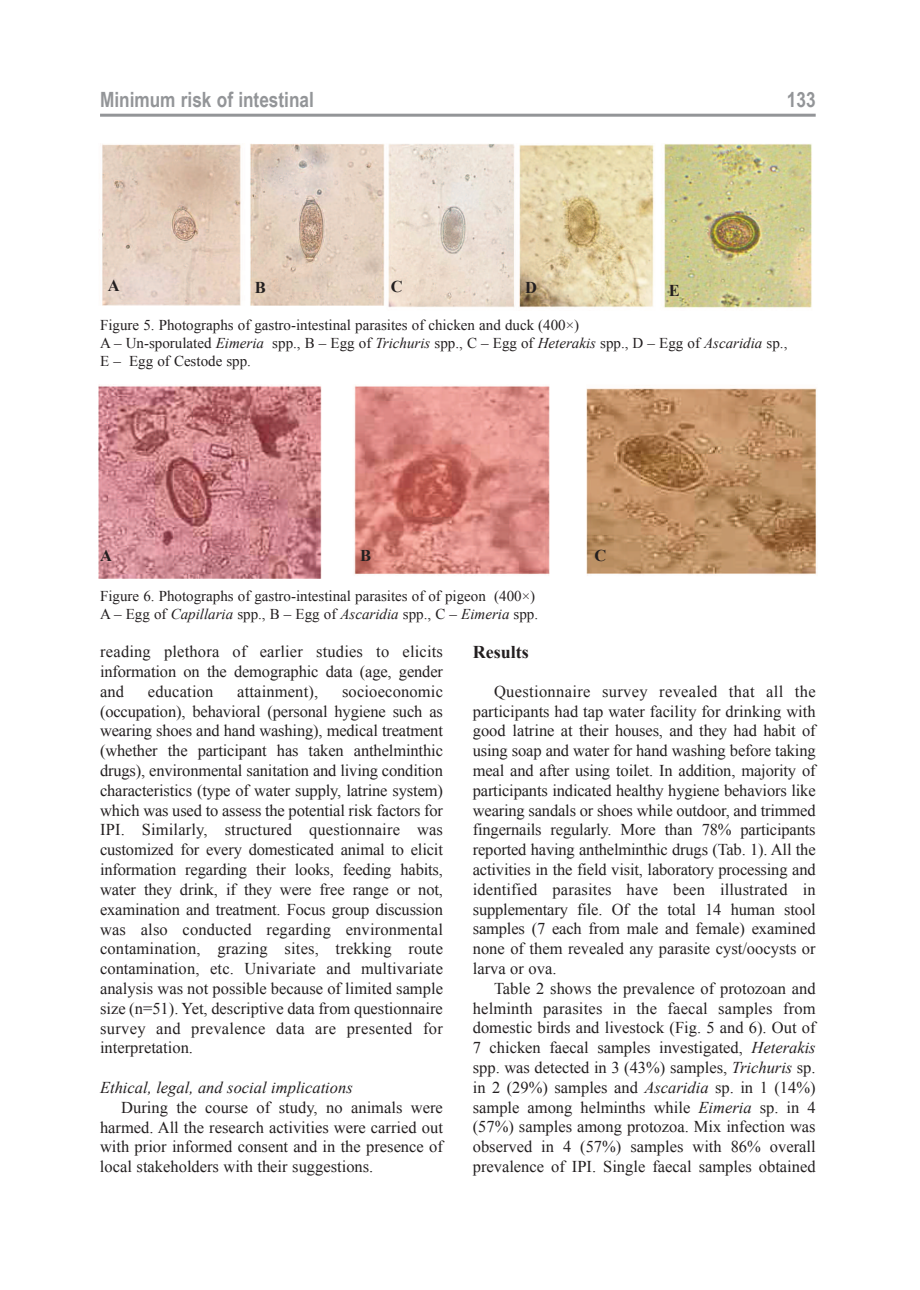
<style>
.page{position:relative;width:920px;height:1290px;background:#fff}
.page>*{position:absolute;margin:0;border:0;box-sizing:border-box;transform-origin:0 0}
.t1{font:700 21px "Arial Narrow";color:#939598}
.t2{font:700 18px "Times New Roman";color:#231f20}
.t3{font:16.5px/19.8px "Times New Roman";color:#231f20;text-align:justify}
.t4{font:italic 16.5px "Times New Roman";color:#231f20}
.t5{font:700 16.5px "Times New Roman";color:#231f20}
.t6{font:15px/18px "Times New Roman";color:#231f20}
.s1{font-style:italic}
</style>
<div class="page">
<hr style="left:100px;top:114px;width:716px;height:3px;background:#939598">
<img style="left:99px;top:143px;width:713px;height:165px">
<img style="left:99px;top:384px;width:718px;height:194px">
<p class="t1" style="left:100px;top:87px;width:215px">Minimum risk of intestinal</p>
<p class="t1" style="left:787px;top:87px;width:30px">133</p>
<p class="t5" style="left:108px;top:277px;width:13px">A</p>
<p class="t5" style="left:255px;top:279px;width:13px">B</p>
<p class="t5" style="left:391px;top:277px;width:13px">C</p>
<p class="t5" style="left:525px;top:279px;width:13px">D</p>
<p class="t5" style="left:669px;top:281px;width:13px">E</p>
<p class="t6" style="left:100px;top:316px;width:689px">Figure 5. Photographs of gastro-intestinal parasites of chicken and duck (400×)<br>A – Un-sporulated <span class="s1">Eimeria</span> spp., B – Egg of <span class="s1">Trichuris</span> spp., C – Egg of <span class="s1">Heterakis</span> spp., D – Egg of <span class="s1">Ascaridia</span> sp.,<br>E – Egg of Cestode spp.</p>
<p class="t5" style="left:100px;top:546px;width:13px">A</p>
<p class="t5" style="left:360px;top:546px;width:13px">B</p>
<p class="t5" style="left:595px;top:546px;width:13px">C</p>
<p class="t6" style="left:100px;top:587px;width:440px">Figure 6. Photographs of gastro-intestinal parasites of of pigeon (400×)<br>A – Egg of <span class="s1">Capillaria</span> spp., B – Egg of <span class="s1">Ascaridia</span> spp., C – <span class="s1">Eimeria</span> spp.</p>
<p class="t3" style="left:100px;top:642px;width:344px">reading plethora of earlier studies to elicits information on the demographic data (age, gender and</p>
<p class="t3" style="left:100px;top:681px;width:344px;text-indent:242px">socioeconomic (occupation), behavioral (personal hygiene such as wearing shoes and hand washing), medical treatment (whether the participant has taken anthelminthic drugs), environmental sanitation and living condition characteristics (type of water supply, latrine system) which was used to assess the potential risk factors for IPI. Similarly, structured questionnaire was customized for every domesticated animal to elicit information regarding their looks, feeding habits, water they drink, if they were free range or not, examination and treatment. Focus group discussion was also conducted regarding environmental contamination, grazing sites, trekking route contamination, etc. Univariate and multivariate analysis was not possible because of limited sample size (n=51). Yet, descriptive data from questionnaire survey and prevalence data are presented for interpretation.</p>
<p class="t4" style="left:100px;top:1078px;width:254px">Ethical, legal, and social implications</p>
<p class="t3" style="left:100px;top:1097px;width:344px;text-indent:21px">During the course of study, no animals were harmed. All the research activities were carried out with prior informed consent and in the presence of local stakeholders with their suggestions.</p>
<p class="t3" style="left:148px;top:681px;width:67px">education</p>
<p class="t3" style="left:237px;top:681px;width:83px">attainment),</p>
<p class="t2" style="left:473px;top:642px;width:58px">Results</p>
<p class="t3" style="left:473px;top:681px;width:344px;text-indent:21px">Questionnaire survey revealed that all the participants had tap water facility for drinking with good latrine at their houses, and they had habit of using soap and water for hand washing before taking meal and after using toilet. In addition, majority of participants indicated healthy hygiene behaviors like wearing sandals or shoes while outdoor, and trimmed fingernails regularly. More than 78% participants reported having anthelminthic drugs (Tab. 1). All the activities in the field visit, laboratory processing and identified parasites have been illustrated in supplementary file. Of the total 14 human stool samples (7 each from male and female) examined none of them revealed any parasite cyst/oocysts or larva or ova.</p>
<p class="t3" style="left:473px;top:978px;width:344px;text-indent:21px">Table 2 shows the prevalence of protozoan and helminth parasites in the faecal samples from domestic birds and livestock (Fig. 5 and 6). Out of 7 chicken faecal samples investigated, <span class="s1">Heterakis </span>spp. was detected in 3 (43%) samples, <span class="s1">Trichuris</span> sp. in 2 (29%) samples and <span class="s1">Ascaridia</span> sp. in 1 (14%) sample among helminths while <span class="s1">Eimeria</span> sp. in 4 (57%) samples among protozoa. Mix infection was observed in 4 (57%) samples with 86% overall prevalence of IPI. Single faecal samples obtained</p>
</div>
